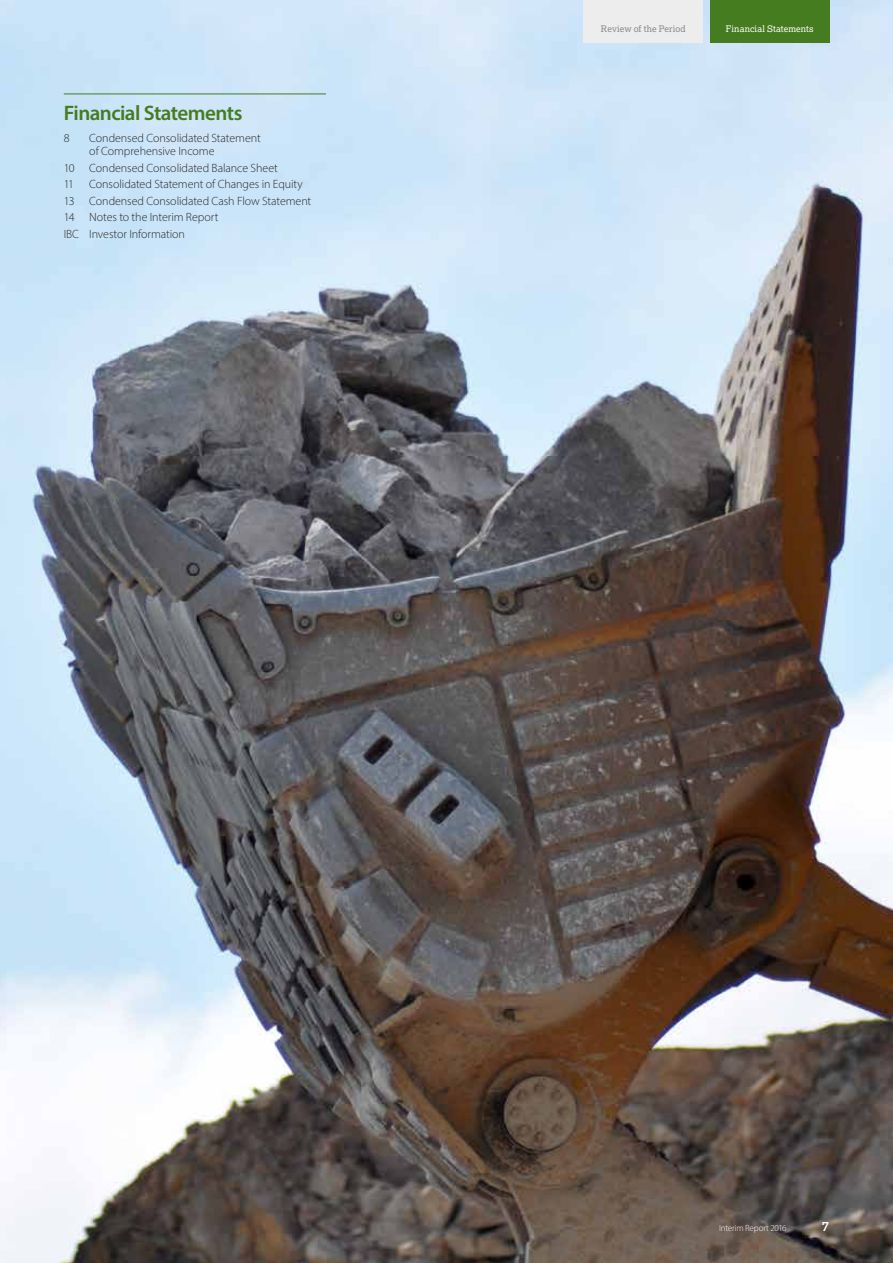
<style>
.page{position:relative;width:893px;height:1263px;background:#fff}
.page>*{position:absolute;margin:0;border:0;box-sizing:border-box;transform-origin:0 0}
.t1{font:600 21px "Myriad Pro";letter-spacing:-.03em;color:#457c1f}
.t2{font:700 13.5px "Lexia";color:#fff}
.t3{font:300 12px/16.5px "Myriad Pro";letter-spacing:-.005em;color:#282827}
.t4{font:9px "Lexia";letter-spacing:.01em;color:#fff}
.t5{font:9px "Lexia";letter-spacing:.01em;color:#878787}
.t6{font:300 9px "Myriad Pro";letter-spacing:-.02em;color:#fff}
</style>
<div class="page">
<img style="left:0;top:0;width:893px;height:1263px">
<div style="left:710px;top:0;width:119px;height:43px;background:#457c1f"></div>
<div style="left:584px;top:0;width:119px;height:43px;background:#ededed"></div>
<hr style="left:64px;top:94px;width:262px;height:1px;background:#457c1f">
<h1 class="t1" style="left:64px;top:99px;width:180px">Financial Statements</h1>
<p class="t3" style="left:64px;top:129px;width:7px">8</p>
<p class="t3" style="left:89px;top:131px;width:173px;line-height:13.5px">Condensed Consolidated Statement of Comprehensive Income</p>
<p class="t3" style="left:64px;top:159px;width:216px">10 Condensed Consolidated Balance Sheet<br>11</p>
<p class="t3" style="left:64px;top:176px;width:249px;text-indent:26px">Consolidated Statement of Changes in Equity 13 Condensed Consolidated Cash Flow Statement 14 Notes to the Interim Report<br>IBC Investor Information</p>
<p class="t5" style="left:601px;top:23px;width:86px">Review of the Period</p>
<p class="t4" style="left:726px;top:23px;width:89px">Financial Statements</p>
<p class="t6" style="left:719px;top:1223px;width:69px">Interim Report 2016</p>
<p class="t2" style="left:822px;top:1218px;width:9px">7</p>
</div>
